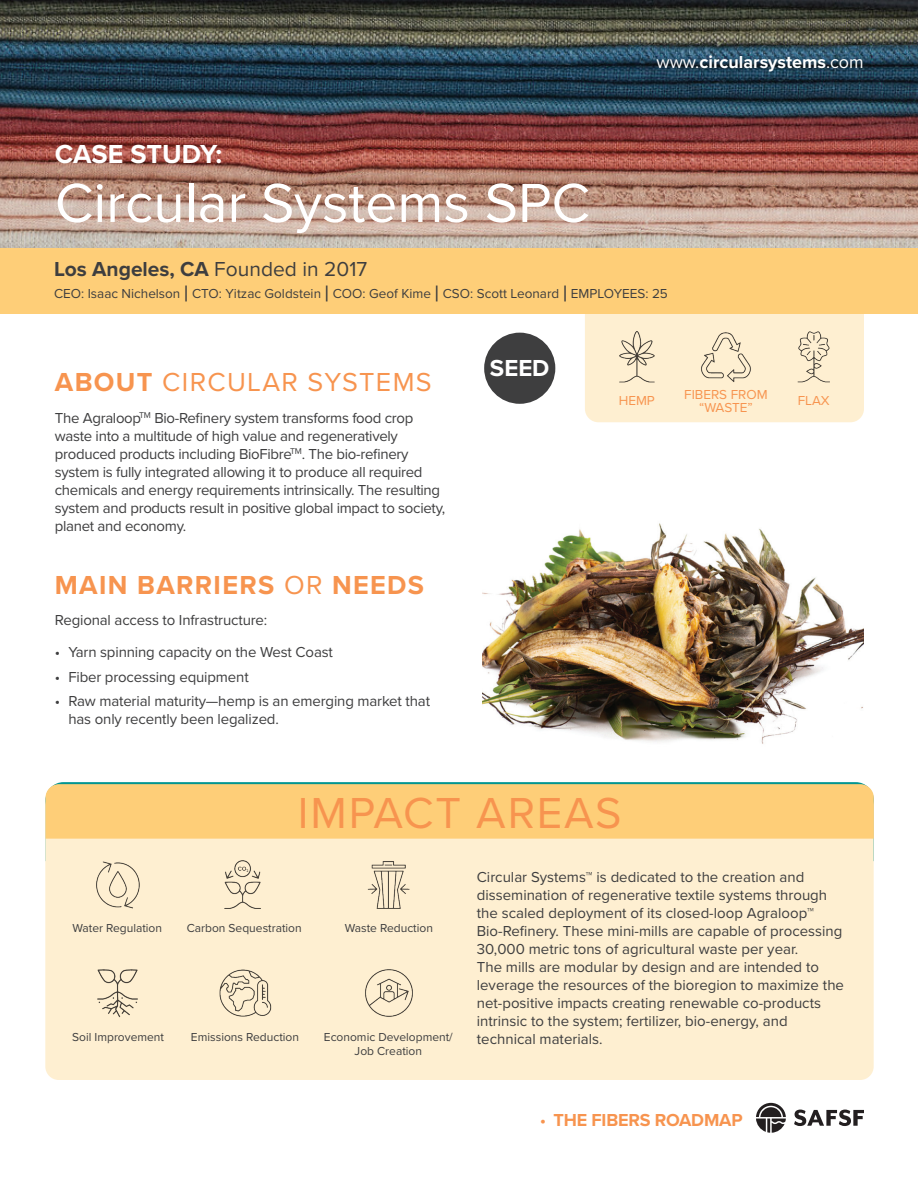
<style>
.page{position:relative;width:918px;height:1188px;background:#fff}
.page>*{position:absolute;margin:0;border:0;box-sizing:border-box;transform-origin:0 0}
.t1{font:57px "Proxima Nova";color:#fff}
.t2{font:45px "Proxima Nova";letter-spacing:.04em;color:#f7944f}
.t3{font:27px "Proxima Nova";letter-spacing:.05em;color:#f7944f}
.t4{font:700 27px "Proxima Nova";letter-spacing:.05em;color:#f7944f}
.t5{font:700 27px "Proxima Nova";letter-spacing:-.005em;color:#fff}
.t6{font:700 24px "Proxima Nova";color:#fff}
.t7{font:700 21px "Proxima Nova";color:#3e3e3f}
.t8{font:700 18px "Proxima Nova";color:#fff}
.t9{font:700 18px "Proxima Nova";letter-spacing:-.01em;color:#f7944f}
.t10{font:15px/18px "Proxima Nova";letter-spacing:-.01em;color:#3e3e3f}
.t11{font:13.5px "Proxima Nova";color:#3e3e3f}
.t12{font:13.5px/13.5px "Proxima Nova";color:#f7944f;text-align:center}
.t13{font:12px "Proxima Nova";color:#3e3e3f}
.s1{font-weight:400}
.s2{font-weight:500;font-size:22.5px}
.s3{font-weight:700}
</style>
<div class="page">
<svg style="left:756px;top:1103px;width:30px;height:30px"></svg>
<svg style="left:794px;top:1110px;width:70px;height:16px"></svg>
<img style="left:0;top:0;width:918px;height:248px">
<img style="left:482px;top:523px;width:382px;height:221px">
<div style="left:585px;top:267px;width:279px;height:155px;background:#feefd1;border-radius:14px"></div>
<img style="left:619px;top:331px;width:35px;height:52px">
<img style="left:798px;top:331px;width:32px;height:52px">
<img style="left:701px;top:332px;width:50px;height:50px">
<div style="left:484px;top:333px;width:71px;height:71px;background:#3e3e3f;border-radius:50%"></div>
<svg style="left:56px;top:782px;width:808px;height:2px;background:#159c99"></svg>
<div style="left:45px;top:792px;width:829px;height:288px;background:#feefd1;border-radius:14px"></div>
<div style="left:45px;top:784px;width:829px;height:55px;background:#fece78"></div>
<img style="left:365px;top:969px;width:48px;height:48px">
<img style="left:367px;top:861px;width:43px;height:48px">
<img style="left:219px;top:969px;width:53px;height:48px">
<img style="left:224px;top:860px;width:37px;height:49px">
<img style="left:97px;top:969px;width:41px;height:48px">
<img style="left:96px;top:861px;width:44px;height:48px">
<div style="left:0;top:248px;width:918px;height:66px;background:#fece78"></div>
<h3 class="t5" style="left:55px;top:134px;width:169px">CASE STUDY:</h3>
<h1 class="t1" style="left:55px;top:160px;width:537px">Circular Systems SPC</h1>
<p class="t8" style="left:656px;top:49px;width:209px"><span class="s1">www.</span>circularsystems<span class="s1">.com</span></p>
<h3 class="t7" style="left:54px;top:253px;width:315px">Los Angeles, CA <span class="s1">Founded in 2017</span></h3>
<p class="t11" style="left:54px;top:284px;width:615px">CEO: Isaac Nichelson <span class="s2">|</span> CTO: Yitzac Goldstein <span class="s2">|</span> COO: Geof Kime <span class="s2">|</span> CSO: Scott Leonard <span class="s2">|</span> EMPLOYEES: 25</p>
<h3 class="t3" style="left:55px;top:362px;width:378px"><span class="s3">ABOUT</span> CIRCULAR SYSTEMS</h3>
<p class="t10" style="left:55px;top:408px;width:392px">The Agraloop<sup>TM</sup> Bio-Refinery system transforms food crop waste into a multitude of high value and regeneratively produced products including BioFibre<sup>TM</sup>. The bio-refinery system is fully integrated allowing it to produce all required chemicals and energy requirements intrinsically. The resulting system and products result in positive global impact to society, planet and economy.</p>
<h3 class="t4" style="left:55px;top:565px;width:371px">MAIN BARRIERS <span class="s1">OR</span> NEEDS</h3>
<p class="t10" style="left:55px;top:611px;width:214px">Regional access to Infrastructure:</p>
<p class="t10" style="left:55px;top:642px;width:280px">• Yarn spinning capacity on the West Coast</p>
<p class="t10" style="left:55px;top:667px;width:195px">• Fiber processing equipment</p>
<p class="t10" style="left:68px;top:692px;width:363px;text-indent:-14px">• Raw material maturity—hemp is an emerging market that has only recently been legalized.</p>
<h3 class="t6" style="left:490px;top:350px;width:61px">SEED</h3>
<p class="t12" style="left:619px;top:393px;width:38px">HEMP</p>
<p class="t12" style="left:684px;top:387px;width:85px">FIBERS FROM “WASTE”</p>
<p class="t12" style="left:798px;top:393px;width:33px">FLAX</p>
<p class="t13" style="left:72px;top:919px;width:91px">Water Regulation</p>
<p class="t13" style="left:72px;top:1028px;width:93px">Soil Improvement</p>
<h2 class="t2" style="left:298px;top:779px;width:325px">IMPACT AREAS</h2>
<p class="t13" style="left:187px;top:919px;width:117px">Carbon Sequestration</p>
<p class="t13" style="left:191px;top:1028px;width:110px">Emissions Reduction</p>
<p class="t13" style="left:345px;top:919px;width:90px">Waste Reduction</p>
<p class="t10" style="left:477px;top:867px;width:369px">Circular Systems™ is dedicated to the creation and dissemination of regenerative textile systems through the scaled deployment of its closed-loop Agraloop™ Bio-Refinery. These mini-mills are capable of processing 30,000 metric tons of agricultural waste per year.<br>The mills are modular by design and are intended to leverage the resources of the bioregion to maximize the net-positive impacts creating renewable co-products intrinsic to the system; fertilizer, bio-energy, and</p>
<p class="t13" style="left:324px;top:1028px;width:130px">Economic Development/</p>
<p class="t10" style="left:477px;top:1029px;width:127px">technical materials.</p>
<p class="t13" style="left:355px;top:1042px;width:69px">Job Creation</p>
<p class="t9" style="left:540px;top:1107px;width:204px"><span class="s1">•</span> THE FIBERS ROADMAP</p>
</div>
